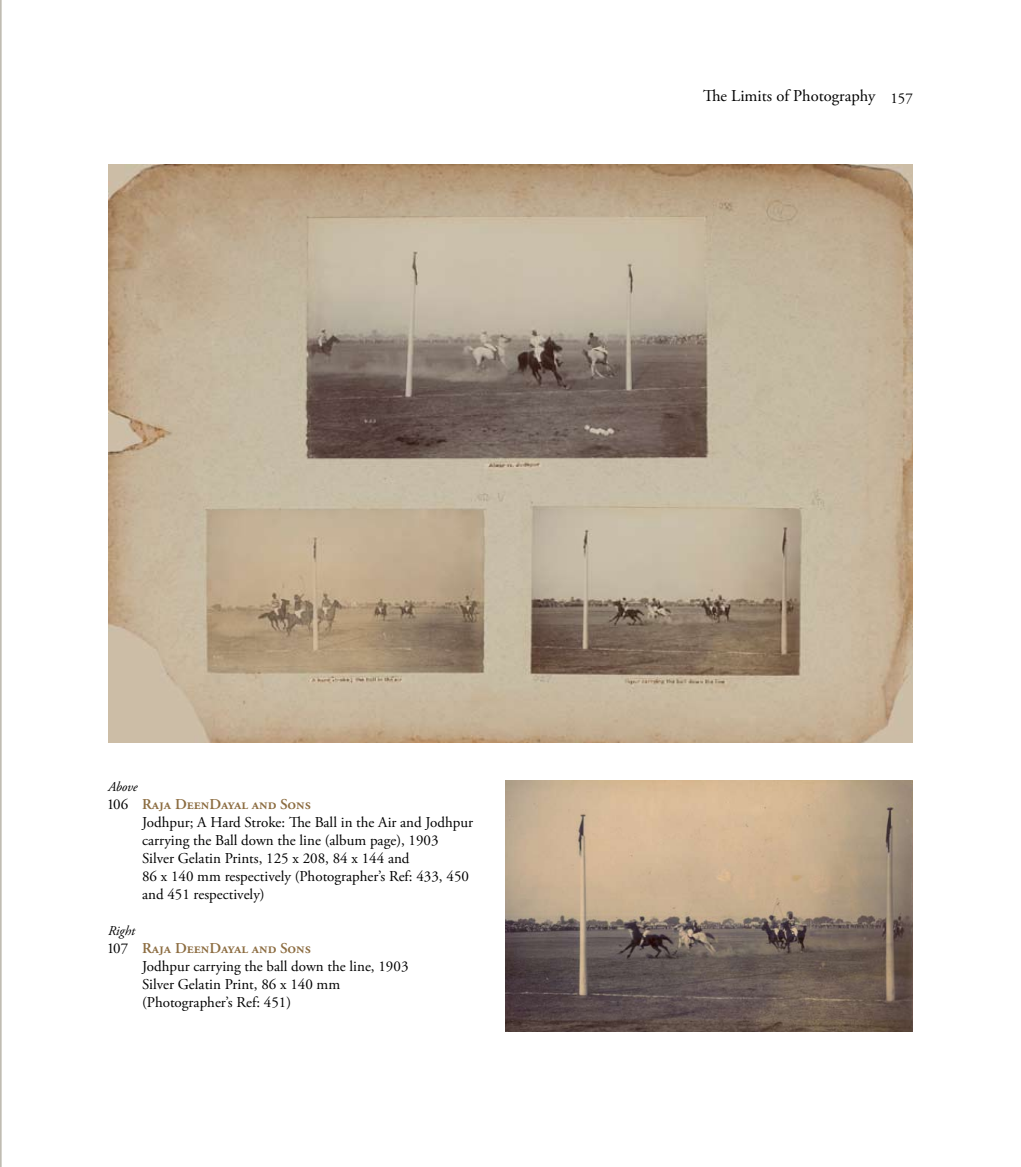
<style>
.page{position:relative;width:1021px;height:1167px;background:#fff}
.page>*{position:absolute;margin:0;border:0;box-sizing:border-box;transform-origin:0 0}
.t1{font:16.5px "Adobe Garamond Pro";color:#000}
.t2{font:15px/18px "Adobe Garamond Pro";color:#000}
.t3{font:600 15px/18px "Adobe Garamond Pro";color:#8c6c40}
.t4{font:italic 13.5px "Adobe Garamond Pro";color:#000}
.s1{font-size:15px}
.s2{font-weight:400;color:#000}
</style>
<div class="page">
<hr style="left:1px;top:0;width:1px;height:1166px;background:#989180">
<img style="left:108px;top:165px;width:805px;height:577px">
<img style="left:505px;top:781px;width:408px;height:250px">
<p class="t1" style="left:703px;top:86px;width:211px">The Limits of Photography <span class="s1">157</span></p>
<p class="t4" style="left:108px;top:778px;width:31px">Above</p>
<p class="t3" style="left:108px;top:795px;width:204px"><span class="s2">106</span> Raja DeenDayal and Sons<br><span class="s2">J</span></p>
<p class="t2" style="left:142px;top:813px;width:333px;text-indent:5px">odhpur; A Hard Stroke: The Ball in the Air and Jodhpur carrying the Ball down the line (album page), 1903</p>
<p class="t2" style="left:108px;top:849px;width:22px">S</p>
<p class="t2" style="left:142px;top:849px;width:328px;text-indent:7px">ilver Gelatin Prints, 125 x 208, 84 x 144 and<br>86 x 140 mm respectively (Photographer’s Ref: 433, 450 and 451 respectively)</p>
<p class="t4" style="left:108px;top:922px;width:28px">Right</p>
<p class="t3" style="left:108px;top:939px;width:204px"><span class="s2">107</span> Raja DeenDayal and Sons</p>
<p class="t2" style="left:142px;top:957px;width:268px">Jodhpur carrying the ball down the line, 1903</p>
<p class="t2" style="left:108px;top:975px;width:22px">S</p>
<p class="t2" style="left:142px;top:975px;width:200px;text-indent:7px">ilver Gelatin Print, 86 x 140 mm (Photographer’s Ref: 451)</p>
</div>
